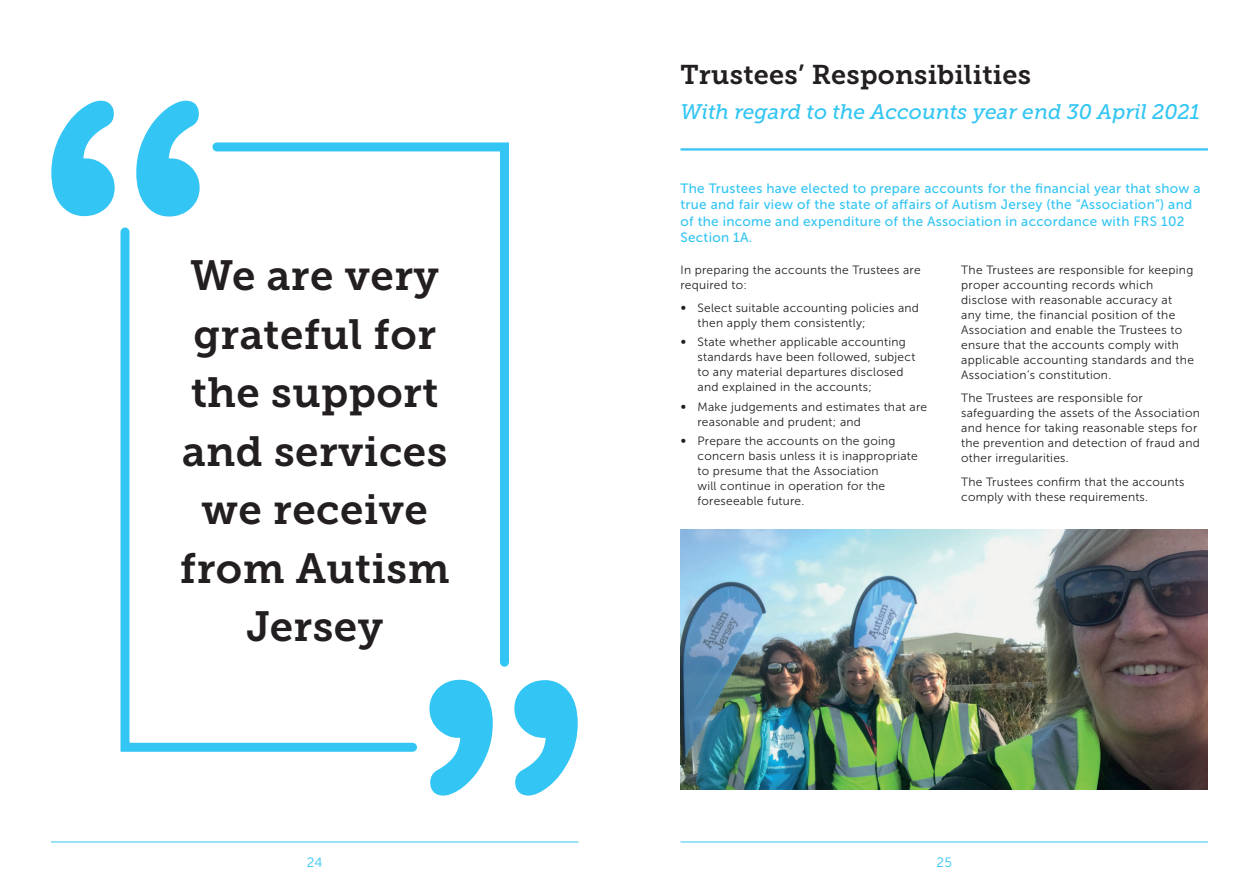
<style>
.page{position:relative;width:1259px;height:893px;background:#fff}
.page>*{position:absolute;margin:0;border:0;box-sizing:border-box;transform-origin:0 0}
.t1{font:42px/58.5px "Museo Slab 700";letter-spacing:.01em;color:#231f20;text-align:center}
.t2{font:27px "Museo Slab 700";letter-spacing:.01em;color:#231f20}
.t3{font:italic 21px "Museo Slab 500";color:#33c5f3}
.t4{font:13.5px/16.5px "Museo Sans 500";letter-spacing:.02em;color:#33c5f3}
.t5{font:13.5px "Museo Sans 300";color:#33c5f3}
.t6{font:12px/15px "Museo Sans 300";letter-spacing:.02em;color:#231f20}
</style>
<div class="page">
<hr style="left:51px;top:842px;width:527px;height:1px;background:#33c5f3">
<hr style="left:680px;top:842px;width:528px;height:1px;background:#33c5f3">
<hr style="left:680px;top:148px;width:528px;height:3px;background:#33c5f3">
<img style="left:680px;top:529px;width:528px;height:261px">
<svg style="left:120px;top:227px;width:297px;height:525px"></svg>
<svg style="left:51px;top:101px;width:149px;height:115px"></svg>
<svg style="left:429px;top:680px;width:149px;height:115px"></svg>
<svg style="left:208px;top:142px;width:301px;height:529px"></svg>
<p class="t2" style="left:680px;top:59px;width:352px">Trustees’ Responsibilities</p>
<p class="t3" style="left:680px;top:100px;width:521px">With regard to the Accounts year end 30 April 2021</p>
<p class="t1" style="left:180px;top:247px;width:271px">We are very grateful for the support and services we receive from Autism<br>Jersey</p>
<p class="t4" style="left:680px;top:180px;width:521px">The Trustees have elected to prepare accounts for the financial year that show a true and fair view of the state of affairs of Autism Jersey (the “Association”) and of the income and expenditure of the Association in accordance with FRS 102<br>Section 1A.</p>
<p class="t6" style="left:680px;top:262px;width:242px">In preparing the accounts the Trustees are required to:</p>
<p class="t6" style="left:697px;top:300px;width:223px;text-indent:-17px">∞ Select suitable accounting policies and then apply them consistently;</p>
<p class="t6" style="left:697px;top:335px;width:219px;text-indent:-17px">∞ State whether applicable accounting standards have been followed, subject to any material departures disclosed and explained in the accounts;</p>
<p class="t6" style="left:697px;top:399px;width:231px;text-indent:-17px">∞ Make judgements and estimates that are reasonable and prudent; and</p>
<p class="t6" style="left:697px;top:433px;width:222px;text-indent:-17px">∞ Prepare the accounts on the going concern basis unless it is inappropriate to presume that the Association<br>will continue in operation for the foreseeable future.</p>
<p class="t6" style="left:961px;top:262px;width:234px">The Trustees are responsible for keeping proper accounting records which disclose with reasonable accuracy at any time, the financial position of the Association and enable the Trustees to ensure that the accounts comply with applicable accounting standards and the Association’s constitution.</p>
<p class="t6" style="left:961px;top:390px;width:240px">The Trustees are responsible for safeguarding the assets of the Association and hence for taking reasonable steps for the prevention and detection of fraud and other irregularities.</p>
<p class="t6" style="left:961px;top:474px;width:225px">The Trustees confirm that the accounts comply with these requirements.</p>
<p class="t5" style="left:307px;top:855px;width:17px">24</p>
<p class="t5" style="left:936px;top:855px;width:17px">25</p>
</div>
